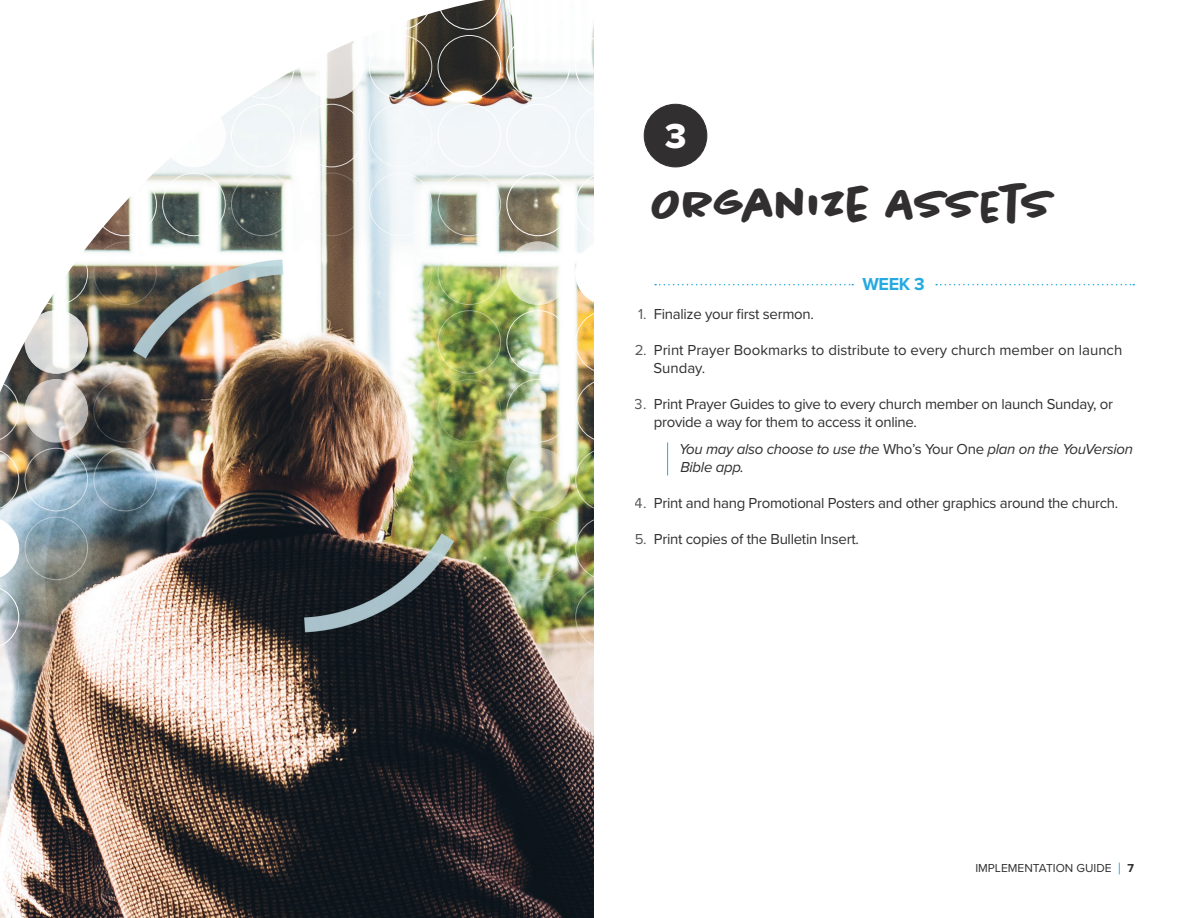
<style>
.page{position:relative;width:1188px;height:918px;background:#fff}
.page>*{position:absolute;margin:0;border:0;box-sizing:border-box;transform-origin:0 0}
.t1{font:700 48px "Chantal";letter-spacing:-.03em;color:#312f30}
.t2{font:36px "Proxima Nova Extrabld";color:#fff}
.t3{font:700 18px "Proxima Nova";color:#24aae1}
.t4{font:15px/18px "Proxima Nova";letter-spacing:-.02em;color:#312f30}
.t5{font:15px/18px "Proxima Nova";color:#312f30}
.t6{font:italic 15px/18px "Proxima Nova";letter-spacing:-.02em;color:#312f30}
.t7{font:12px "Proxima Nova";color:#312f30}
.s1{font-size:42px}
.s2{font-style:normal}
.s3{font-size:16.5px;color:#24aae1}
.s4{font-weight:700}
</style>
<div class="page">
<img style="left:0;top:11px;width:594px;height:907px">
<svg style="left:300px;top:11px;width:63px;height:19px"></svg>
<svg style="left:369px;top:11px;width:63px;height:19px"></svg>
<svg style="left:438px;top:0;width:156px;height:30px"></svg>
<div style="left:231px;top:35px;width:64px;height:63px;border:1px solid #fff;border-radius:50%"></div>
<svg style="left:300px;top:35px;width:63px;height:63px"></svg>
<div style="left:300px;top:35px;width:63px;height:63px;border:1px solid #fff;border-radius:50%"></div>
<div style="left:369px;top:35px;width:63px;height:63px;border:1px solid #fff;border-radius:50%"></div>
<div style="left:438px;top:35px;width:63px;height:63px;border:1px solid #fff;border-radius:50%"></div>
<div style="left:506px;top:35px;width:64px;height:63px;border:1px solid #fff;border-radius:50%"></div>
<div style="left:575px;top:35px;width:64px;height:63px;border:1px solid #fff;border-radius:50%"></div>
<div style="left:163px;top:104px;width:62px;height:63px;background:#fff;border-radius:50%"></div>
<div style="left:162px;top:104px;width:64px;height:63px;border:1px solid #fff;border-radius:50%"></div>
<div style="left:231px;top:104px;width:64px;height:63px;border:1px solid #fff;border-radius:50%"></div>
<div style="left:300px;top:104px;width:63px;height:63px;border:1px solid #fff;border-radius:50%"></div>
<div style="left:369px;top:104px;width:63px;height:63px;border:1px solid #fff;border-radius:50%"></div>
<div style="left:438px;top:104px;width:63px;height:63px;border:1px solid #fff;border-radius:50%"></div>
<div style="left:506px;top:104px;width:64px;height:63px;border:1px solid #fff;border-radius:50%"></div>
<div style="left:575px;top:104px;width:64px;height:63px;border:1px solid #fff;border-radius:50%"></div>
<div style="left:93px;top:173px;width:64px;height:63px;border:1px solid #fff;border-radius:50%"></div>
<div style="left:162px;top:173px;width:64px;height:63px;border:1px solid #fff;border-radius:50%"></div>
<div style="left:231px;top:173px;width:64px;height:63px;border:1px solid #fff;border-radius:50%"></div>
<div style="left:300px;top:173px;width:63px;height:63px;border:1px solid #fff;border-radius:50%"></div>
<div style="left:369px;top:173px;width:63px;height:63px;border:1px solid #fff;border-radius:50%"></div>
<div style="left:438px;top:173px;width:63px;height:63px;border:1px solid #fff;border-radius:50%"></div>
<div style="left:506px;top:173px;width:64px;height:63px;border:1px solid #fff;border-radius:50%"></div>
<div style="left:575px;top:173px;width:64px;height:63px;border:1px solid #fff;border-radius:50%"></div>
<div style="left:25px;top:241px;width:63px;height:64px;border:1px solid #fff;border-radius:50%"></div>
<div style="left:93px;top:241px;width:64px;height:64px;border:1px solid #fff;border-radius:50%"></div>
<div style="left:369px;top:241px;width:63px;height:64px;border:1px solid #fff;border-radius:50%"></div>
<div style="left:438px;top:241px;width:63px;height:64px;border:1px solid #fff;border-radius:50%"></div>
<svg style="left:507px;top:242px;width:63px;height:63px"></svg>
<div style="left:506px;top:241px;width:64px;height:64px;border:1px solid #fff;border-radius:50%"></div>
<div style="left:576px;top:242px;width:62px;height:63px;background:#fff;border-radius:50%"></div>
<div style="left:575px;top:241px;width:64px;height:64px;border:1px solid #fff;border-radius:50%"></div>
<svg style="left:25px;top:311px;width:63px;height:62px"></svg>
<div style="left:25px;top:310px;width:63px;height:64px;border:1px solid #fff;border-radius:50%"></div>
<div style="left:438px;top:310px;width:63px;height:64px;border:1px solid #fff;border-radius:50%"></div>
<div style="left:506px;top:310px;width:64px;height:64px;border:1px solid #fff;border-radius:50%"></div>
<div style="left:575px;top:310px;width:64px;height:64px;border:1px solid #fff;border-radius:50%"></div>
<svg style="left:0;top:379px;width:19px;height:63px"></svg>
<svg style="left:25px;top:379px;width:63px;height:63px;background:#d5cec9"></svg>
<div style="left:25px;top:379px;width:63px;height:63px;border:1px solid #fff;border-radius:50%"></div>
<div style="left:93px;top:379px;width:64px;height:63px;border:1px solid #fff;border-radius:50%"></div>
<div style="left:438px;top:379px;width:63px;height:63px;border:1px solid #fff;border-radius:50%"></div>
<div style="left:506px;top:379px;width:64px;height:63px;border:1px solid #fff;border-radius:50%"></div>
<div style="left:575px;top:379px;width:64px;height:63px;border:1px solid #fff;border-radius:50%"></div>
<svg style="left:0;top:448px;width:19px;height:63px"></svg>
<div style="left:25px;top:448px;width:63px;height:63px;border:1px solid #fff;border-radius:50%"></div>
<div style="left:93px;top:448px;width:64px;height:63px;border:1px solid #fff;border-radius:50%"></div>
<svg style="left:507px;top:448px;width:63px;height:63px"></svg>
<div style="left:506px;top:448px;width:64px;height:63px;border:1px solid #fff;border-radius:50%"></div>
<div style="left:575px;top:448px;width:64px;height:63px;border:1px solid #fff;border-radius:50%"></div>
<div style="left:25px;top:517px;width:63px;height:63px;border:1px solid #fff;border-radius:50%"></div>
<div style="left:506px;top:517px;width:64px;height:63px;border:1px solid #fff;border-radius:50%"></div>
<div style="left:575px;top:517px;width:64px;height:63px;border:1px solid #fff;border-radius:50%"></div>
<div style="left:575px;top:585px;width:64px;height:64px;border:1px solid #fff;border-radius:50%"></div>
<svg style="left:0;top:517px;width:19px;height:201px"></svg>
<div style="left:575px;top:654px;width:64px;height:64px;border:1px solid #fff;border-radius:50%"></div>
<hr style="left:667px;top:442px;width:1px;height:33px;background:#24aae1">
<div style="left:644px;top:104px;width:63px;height:63px;background:#312f30;border-radius:50%"></div>
<div style="left:644px;top:104px;width:63px;height:63px;border:1px solid #312f30;border-radius:50%"></div>
<svg style="left:655px;top:284px;width:198px;height:1px"></svg>
<svg style="left:936px;top:284px;width:198px;height:1px"></svg>
<h2 class="t2" style="left:665px;top:109px;width:23px">3</h2>
<h1 class="t1" style="left:653px;top:174px;width:403px">Organize Ass<span class="s1">e</span>ts</h1>
<p class="t4" style="left:638px;top:304px;width:10px">1.</p>
<p class="t4" style="left:635px;top:340px;width:13px">2.</p>
<p class="t4" style="left:635px;top:394px;width:13px">3.</p>
<p class="t4" style="left:635px;top:493px;width:13px">4.</p>
<p class="t4" style="left:635px;top:529px;width:14px">5.</p>
<p class="t3" style="left:862px;top:271px;width:64px">WEEK 3</p>
<p class="t4" style="left:654px;top:304px;width:162px">Finalize your first sermon.</p>
<p class="t5" style="left:653px;top:340px;width:470px">Print Prayer Bookmarks to distribute to every church member on launch<br>Sunday.</p>
<p class="t4" style="left:654px;top:394px;width:461px">Print Prayer Guides to give to every church member on launch Sunday, or provide a way for them to access it online.</p>
<p class="t6" style="left:679px;top:439px;width:455px">You may also choose to use the <span class="s2">Who’s Your One</span> plan on the YouVersion<br>Bible app.</p>
<p class="t4" style="left:654px;top:493px;width:466px">Print and hang Promotional Posters and other graphics around the church.</p>
<p class="t4" style="left:654px;top:529px;width:207px">Print copies of the Bulletin Insert.</p>
<p class="t7" style="left:975px;top:859px;width:160px">IMPLEMENTATION GUIDE <span class="s3">|</span> <span class="s4">7</span></p>
</div>
